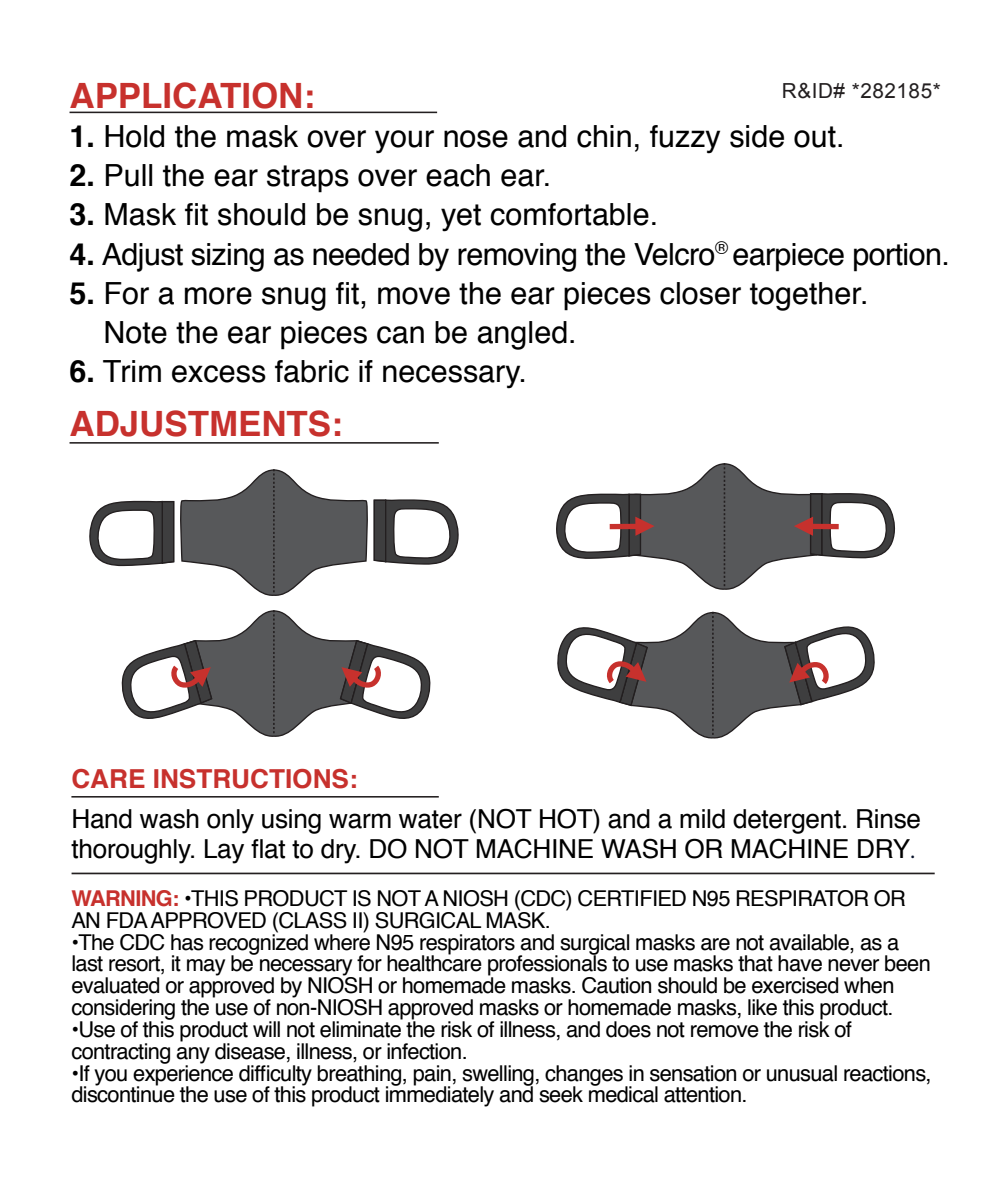
<style>
.page{position:relative;width:1008px;height:1187px;background:#fff}
.page>*{position:absolute;margin:0;border:0;box-sizing:border-box;transform-origin:0 0}
.Paragraph{font:700 34.8px "Helvetica";color:#c7312d}
.Paragraph-2{font:30.4px "Helvetica";color:#000}
.Paragraph-3{font:30.4px "Helvetica";letter-spacing:-.02em;color:#000}
.t1{font:26px/30.4px "Helvetica";letter-spacing:-.01em;color:#000}
.t2{font:700 26px "Helvetica";color:#c7312d}
.t3{font:21.6px/21.6px "Helvetica";letter-spacing:-.03em;color:#000}
.t4{font:20.8px "Arial";letter-spacing:.025em;color:#231f20}
.s1{font-weight:700}
.s2{font-family:"Omnes";color:#08122a}
.s3{font-weight:700;color:#c7312d}
</style>
<div class="page">
<hr style="left:72px;top:872px;width:863px;height:2px;background:#231f20">
<hr style="left:70px;top:112px;width:367px;height:1px;background:#231f20">
<svg style="left:121px;top:610px;width:310px;height:127px"></svg>
<svg style="left:89px;top:469px;width:370px;height:127px"></svg>
<svg style="left:556px;top:463px;width:340px;height:127px"></svg>
<svg style="left:557px;top:611px;width:318px;height:128px"></svg>
<hr style="left:70px;top:442px;width:369px;height:1px;background:#231f20">
<hr style="left:71px;top:796px;width:368px;height:1px;background:#231f20">
<p class="Paragraph" style="left:70px;top:67px;width:247px">APPLICATION:</p>
<p class="Paragraph-2" style="left:70px;top:113px;width:777px"><span class="s1">1.</span> Hold the mask over your nose and chin, fuzzy side out.</p>
<p class="Paragraph-2" style="left:70px;top:152px;width:483px"><span class="s1">2.</span> Pull the ear straps over each ear.</p>
<p class="Paragraph-2" style="left:70px;top:191px;width:590px"><span class="s1">3.</span> Mask fit should be snug, yet comfortable.</p>
<p class="Paragraph-3" style="left:70px;top:230px;width:882px"><span class="s1">4.</span> Adjust sizing as needed by removing the Velcro<sup>®</sup> earpiece portion.</p>
<p class="Paragraph-2" style="left:70px;top:270px;width:800px"><span class="s1">5.</span> For a more snug fit, move the ear pieces closer together.</p>
<p class="Paragraph-2" style="left:103px;top:309px;width:475px">Note the ear pieces can be angled.</p>
<p class="Paragraph-2" style="left:70px;top:348px;width:459px"><span class="s1">6.</span> Trim excess fabric if necessary.</p>
<p class="Paragraph" style="left:70px;top:395px;width:275px">ADJUSTMENTS:</p>
<p class="t4" style="left:782px;top:77px;width:160px">R&amp;ID# *282185*</p>
<p class="t2" style="left:71px;top:758px;width:288px">CARE INSTRUCTIONS:</p>
<p class="t1" style="left:71px;top:804px;width:851px">Hand wash only using warm water (NOT HOT) and a mild detergent. Rinse thoroughly. Lay flat to dry. DO NOT MACHINE WASH OR MACHINE DRY<span class="s2">.</span></p>
<p class="t3" style="left:71px;top:888px;width:836px"><span class="s3">WARNING:</span> •THIS PRODUCT IS NOT A NIOSH (CDC) CERTIFIED N95 RESPIRATOR OR<br>AN FDA APPROVED (CLASS II) SURGICAL MASK.</p>
<p class="t3" style="left:71px;top:932px;width:861px">•The CDC has recognized where N95 respirators and surgical masks are not available, as a last resort, it may be necessary for healthcare professionals to use masks that have never been evaluated or approved by NIOSH or homemade masks. Caution should be exercised when considering the use of non-NIOSH approved masks or homemade masks, like this product.</p>
<p class="t3" style="left:71px;top:1019px;width:782px">•Use of this product will not eliminate the risk of illness, and does not remove the risk of contracting any disease, illness, or infection.</p>
<p class="t3" style="left:71px;top:1062px;width:862px">•If you experience difficulty breathing, pain, swelling, changes in sensation or unusual reactions, discontinue the use of this product immediately and seek medical attention.</p>
</div>
